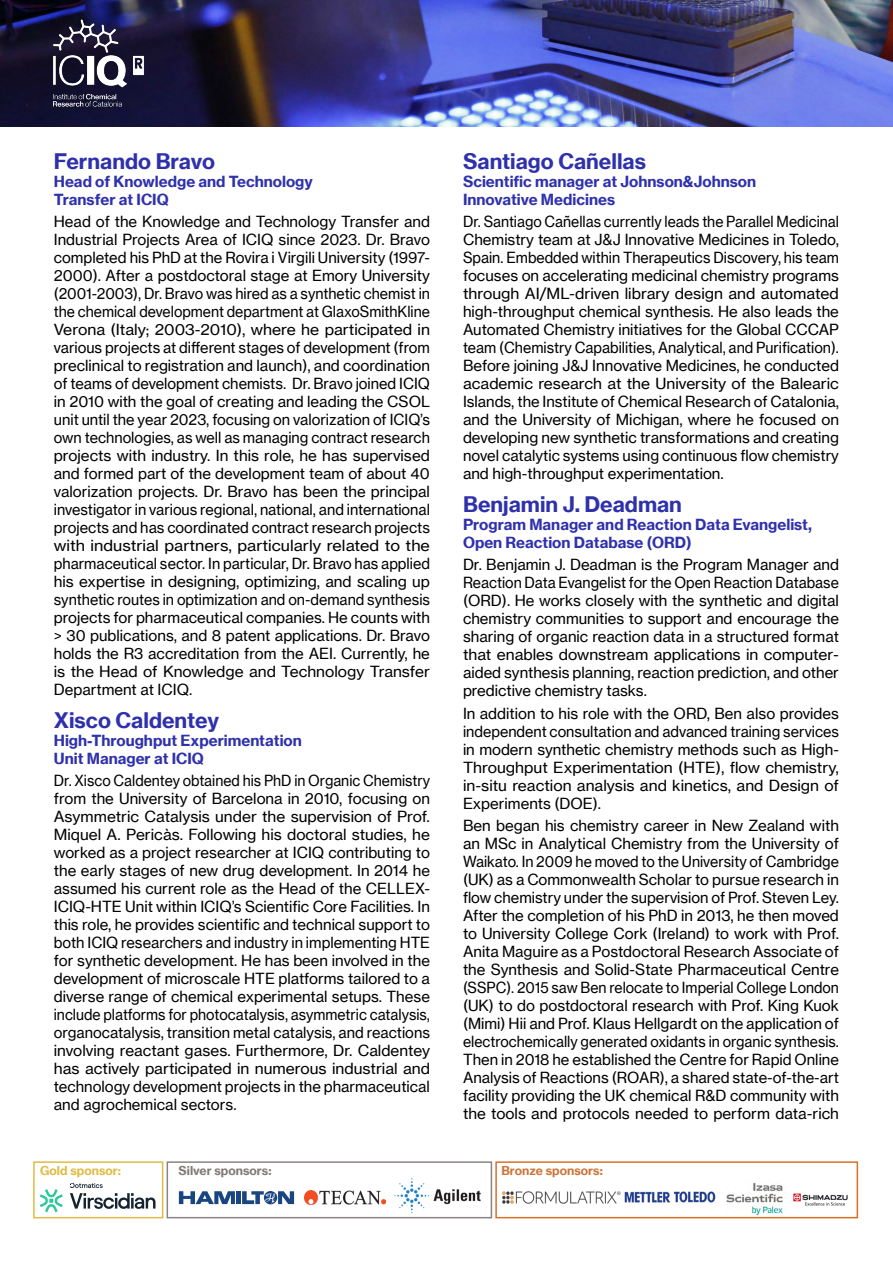
<style>
.page{position:relative;width:893px;height:1263px;background:#fff}
.page>*{position:absolute;margin:0;border:0;box-sizing:border-box;transform-origin:0 0}
.t1{font:21px "N Haas Grotesk TX Pro 75 Bd";color:#2f31ac}
.t2{font:15px/18px "N Haas Grotesk TX Pro 55 Rg";color:#000;text-align:justify}
.t3{font:15px/18px "N Haas Grotesk TX Pro 55 Rg";color:#000;text-align:justify;scale:.94 1}
.t4{font:15px/18px "N Haas Grotesk TX Pro 75 Bd";color:#2f31ac}
.t5{font:12px "N Haas Grotesk TX Pro 75 Bd";color:#827a78}
.t6{font:12px "N Haas Grotesk TX Pro 75 Bd";color:#ce753a}
.t7{font:12px "N Haas Grotesk TX Pro 75 Bd";color:#dfbc45}
</style>
<div class="page">
<img style="left:0;top:0;width:893px;height:126px">
<img style="left:49px;top:17px;width:100px;height:93px">
<img style="left:793px;top:1193px;width:55px;height:13px">
<img style="left:726px;top:1183px;width:58px;height:32px">
<img style="left:383px;top:1178px;width:98px;height:36px">
<div style="left:33px;top:1161px;width:130px;height:57px;border:2px solid #dfbc45"></div>
<div style="left:167px;top:1161px;width:325px;height:57px;border:2px solid #8b8482"></div>
<div style="left:495px;top:1161px;width:363px;height:57px;border:2px solid #dc6f27"></div>
<img style="left:502px;top:1191px;width:119px;height:13px">
<img style="left:624px;top:1191px;width:92px;height:12px">
<svg style="left:70px;top:1183px;width:85px;height:26px"></svg>
<svg style="left:40px;top:1189px;width:23px;height:23px"></svg>
<img style="left:305px;top:1191px;width:81px;height:13px">
<div style="left:236px;top:1191px;width:5px;height:13px;background:#194581"></div>
<svg style="left:242px;top:1191px;width:52px;height:13px"></svg>
<svg style="left:179px;top:1191px;width:56px;height:13px"></svg>
<h1 class="t1" style="left:54px;top:148px;width:163px">Fernando Bravo</h1>
<p class="t4" style="left:54px;top:172px;width:260px">Head of Knowledge and Technology<br>Transfer at ICIQ</p>
<p class="t2" style="left:54px;top:213px;width:378px">Head of the Knowledge and Technology Transfer and Industrial Projects Area of ICIQ since 2023. Dr. Bravo completed his PhD at the Rovira i Virgili University (1997- 2000). After a postdoctoral stage at Emory University (2001-2003), Dr. Bravo was hired as a synthetic chemist in the chemical development department at GlaxoSmithKline Verona (Italy; 2003-2010), where he participated in various projects at different stages of development (from preclinical to registration and launch), and coordination of teams of development chemists. Dr. Bravo joined ICIQ in 2010 with the goal of creating and leading the CSOL unit until the year 2023, focusing on valorization of ICIQ’s own technologies, as well as managing contract research projects with industry. In this role, he has supervised and formed part of the development team of about 40 valorization projects. Dr. Bravo has been the principal investigator in various regional, national, and international projects and has coordinated contract research projects with industrial partners, particularly related to the pharmaceutical sector. In particular, Dr. Bravo has applied his expertise in designing, optimizing, and scaling up synthetic routes in optimization and on-demand synthesis projects for pharmaceutical companies. He counts with &gt; 30 publications, and 8 patent applications. Dr. Bravo holds the R3 accreditation from the AEI. Currently, he is the Head of Knowledge and Technology Transfer Department at ICIQ.</p>
<h1 class="t1" style="left:54px;top:707px;width:167px">Xisco Caldentey</h1>
<p class="t4" style="left:54px;top:731px;width:250px">High-Throughput Experimentation<br>Unit Manager at ICIQ</p>
<p class="t3" style="left:54px;top:772px;width:402px">Dr. Xisco Caldentey obtained his PhD in Organic Chemistry from the University of Barcelona in 2010, focusing on Asymmetric Catalysis under the supervision of Prof.<br>Miquel A. Pericàs. Following his doctoral studies, he worked as a project researcher at ICIQ contributing to the early stages of new drug development. In 2014 he assumed his current role as the Head of the CELLEX-ICIQ-HTE Unit within ICIQ’s Scientific Core Facilities. In this role, he provides scientific and technical support to both ICIQ researchers and industry in implementing HTE for synthetic development. He has been involved in the development of microscale HTE platforms tailored to a diverse range of chemical experimental setups. These include platforms for photocatalysis, asymmetric catalysis, organocatalysis, transition metal catalysis, and reactions involving reactant gases. Furthermore, Dr. Caldentey has actively participated in numerous industrial and technology development projects in the pharmaceutical and agrochemical sectors.</p>
<h1 class="t1" style="left:463px;top:148px;width:185px">Santiago Cañellas</h1>
<p class="t4" style="left:463px;top:172px;width:295px">Scientific manager at Johnson&amp;Johnson<br>Innovative Medicines</p>
<p class="t3" style="left:463px;top:213px;width:402px">Dr. Santiago Cañellas currently leads the Parallel Medicinal Chemistry team at J&amp;J Innovative Medicines in Toledo, Spain. Embedded within Therapeutics Discovery, his team focuses on accelerating medicinal chemistry programs through AI/ML-driven library design and automated high-throughput chemical synthesis. He also leads the Automated Chemistry initiatives for the Global CCCAP team (Chemistry Capabilities, Analytical, and Purification).<br>Before joining J&amp;J Innovative Medicines, he conducted academic research at the University of the Balearic Islands, the Institute of Chemical Research of Catalonia, and the University of Michigan, where he focused on developing new synthetic transformations and creating novel catalytic systems using continuous flow chemistry and high-throughput experimentation.</p>
<h1 class="t1" style="left:463px;top:491px;width:220px">Benjamin J. Deadman</h1>
<p class="t4" style="left:463px;top:515px;width:350px">Program Manager and Reaction Data Evangelist,<br>Open Reaction Database (ORD)</p>
<p class="t2" style="left:463px;top:556px;width:378px">Dr. Benjamin J. Deadman is the Program Manager and Reaction Data Evangelist for the Open Reaction Database (ORD). He works closely with the synthetic and digital chemistry communities to support and encourage the sharing of organic reaction data in a structured format that enables downstream applications in computer&shy;aided synthesis planning, reaction prediction, and other predictive chemistry tasks.</p>
<p class="t2" style="left:463px;top:704px;width:377px">In addition to his role with the ORD, Ben also provides independent consultation and advanced training services in modern synthetic chemistry methods such as High-Throughput Experimentation (HTE), flow chemistry, in-situ reaction analysis and kinetics, and Design of Experiments (DOE).</p>
<p class="t2" style="left:463px;top:817px;width:377px">Ben began his chemistry career in New Zealand with an MSc in Analytical Chemistry from the University of Waikato. In 2009 he moved to the University of Cambridge (UK) as a Commonwealth Scholar to pursue research in flow chemistry under the supervision of Prof. Steven Ley.<br>After the completion of his PhD in 2013, he then moved to University College Cork (Ireland) to work with Prof.<br>Anita Maguire as a Postdoctoral Research Associate of the Synthesis and Solid-State Pharmaceutical Centre (SSPC). 2015 saw Ben relocate to Imperial College London (UK) to do postdoctoral research with Prof. King Kuok (Mimi) Hii and Prof. Klaus Hellgardt on the application of electrochemically generated oxidants in organic synthesis.<br>Then in 2018 he established the Centre for Rapid Online Analysis of Reactions (ROAR), a shared state-of-the-art facility providing the UK chemical R&amp;D community with the tools and protocols needed to perform data-rich</p>
<p class="t7" style="left:40px;top:1163px;width:82px">Gold sponsor:</p>
<p class="t5" style="left:179px;top:1163px;width:94px">Silver sponsors:</p>
<p class="t6" style="left:501px;top:1163px;width:103px">Bronze sponsors:</p>
</div>
